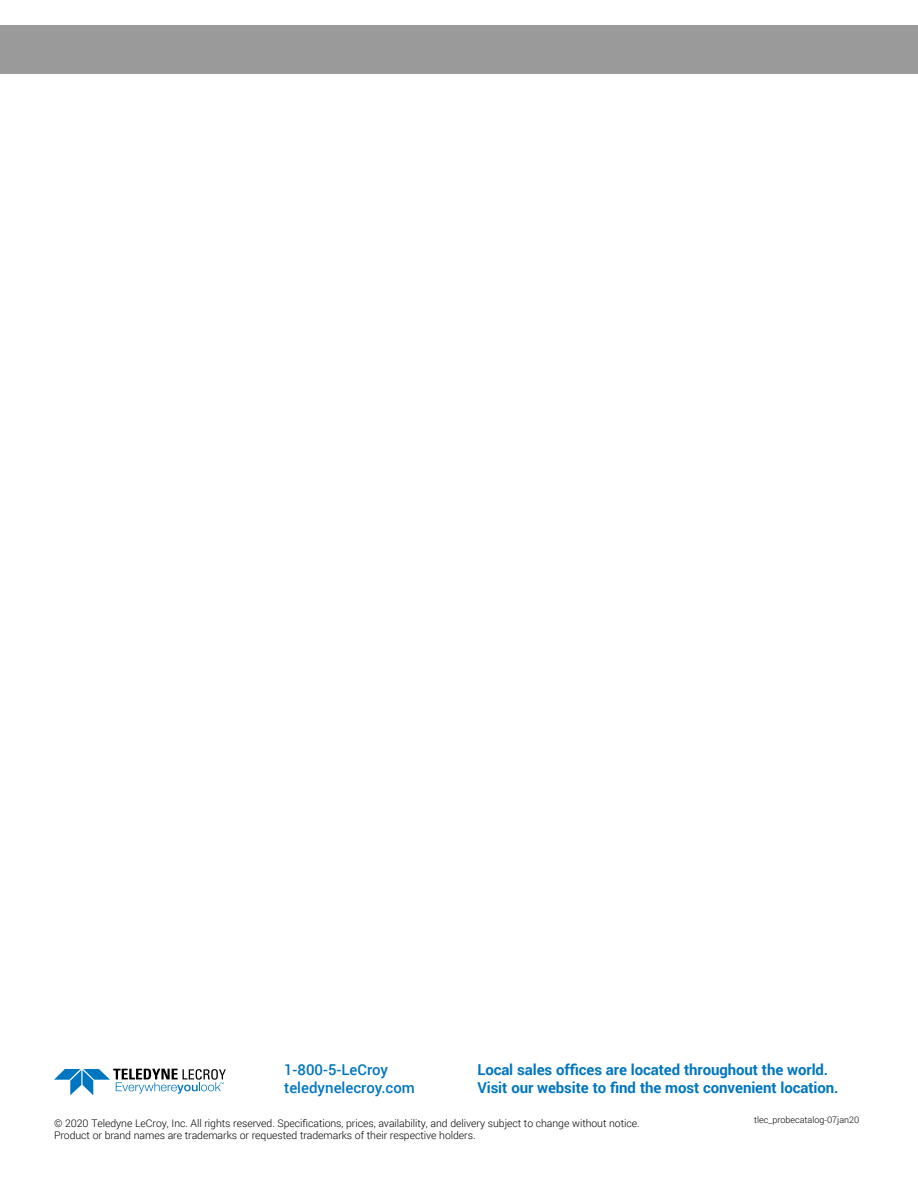
<style>
.page{position:relative;width:918px;height:1188px;background:#fff}
.page>*{position:absolute;margin:0;border:0;box-sizing:border-box;transform-origin:0 0}
.t1{font:700 15px/18px "Roboto";letter-spacing:-.005em;color:#0076c0}
.t2{font:500 15px/18px "Roboto";color:#0076c0}
.t3{font:300 10.5px/12px "Roboto";letter-spacing:-.005em;color:#000}
.t4{font:300 9px "Roboto";color:#000}
</style>
<div class="page">
<div style="left:0;top:26px;width:918px;height:48px;background:#9a9a9a"></div>
<svg style="left:54px;top:1069px;width:172px;height:26px"></svg>
<h1 class="t2" style="left:284px;top:1061px;width:132px">1-800-5-LeCroy teledynelecroy.com</h1>
<h1 class="t1" style="left:477px;top:1060px;width:363px">Local sales offices are located throughout the world.<br>Visit our website to find the most convenient location.</h1>
<p class="t3" style="left:54px;top:1117px;width:587px">© 2020 Teledyne LeCroy, Inc. All rights reserved. Specifications, prices, availability, and delivery subject to change without notice.<br>Product or brand names are trademarks or requested trademarks of their respective holders.</p>
<p class="t4" style="left:754px;top:1113px;width:107px">tlec_probecatalog-07jan20</p>
</div>
